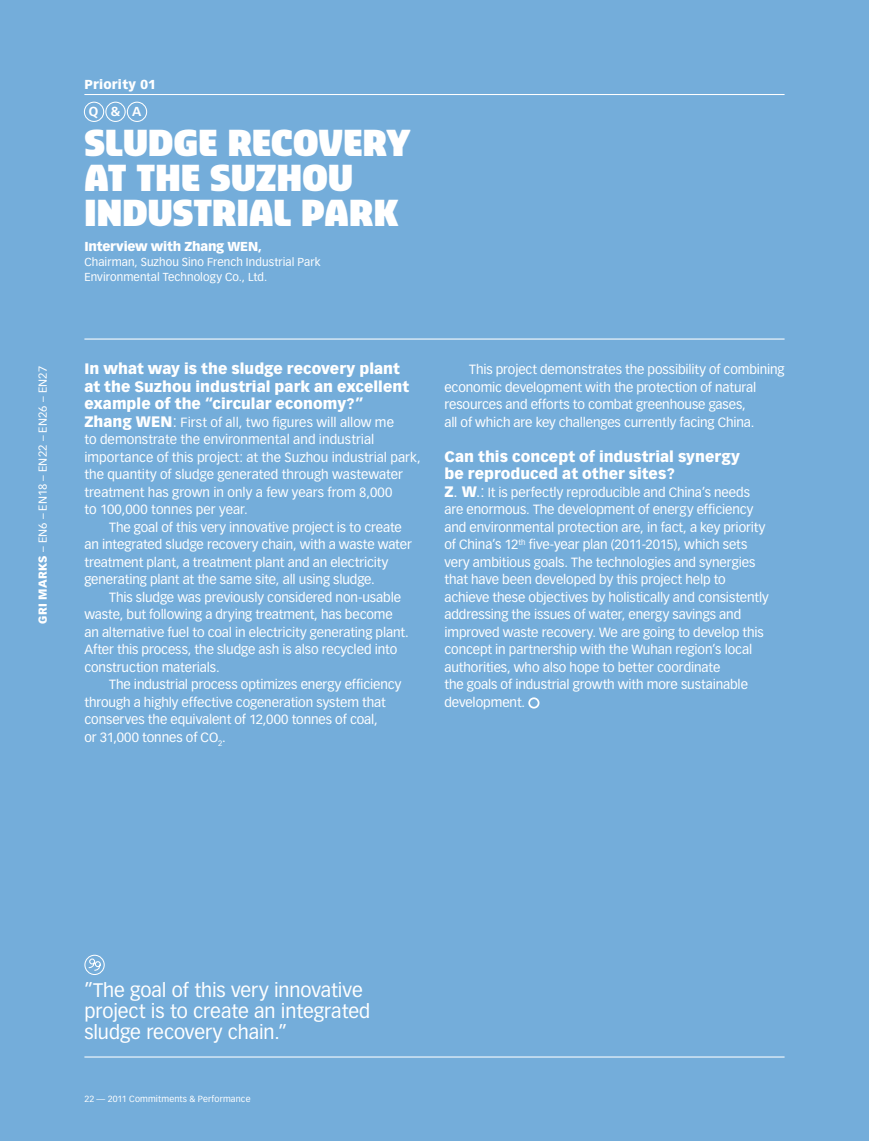
<style>
.page{position:relative;width:869px;height:1141px;background:#fff}
.page>*{position:absolute;margin:0;border:0;box-sizing:border-box;transform-origin:0 0}
.t1{font:900 35px/35px "Sansa Con Pro";letter-spacing:.005em;color:#fff}
.t2{font:19.25px/21px "Vectora LH";color:#fff}
.t3{font:900 14.88px/17.5px "Vectora LH";color:#fff}
.t4{font:13.12px/17.5px "Vectora LH";letter-spacing:-.005em;color:#fff}
.t5{font:900 12.78px "Vectora LH";letter-spacing:-.01em;color:#fff}
.t6{font:900 12.78px "Vectora LH";letter-spacing:.025em;color:#fff}
.t7{font:700 12.78px "Vectora LH";color:#fff}
.t8{font:11.38px/14.9px "Vectora LH";letter-spacing:.005em;color:#fff}
.t9{font:11.38px "Vectora LT";letter-spacing:.005em;color:#fff}
.t10{font:8.75px "Vectora LH";letter-spacing:.015em;color:#fff}
.s1{font-weight:900}
.s2{font-weight:900;font-size:14.88px}
.s3{font-size:14.88px}
</style>
<div class="page">
<div style="left:0;top:0;width:868px;height:1141px;background:#74adda"></div>
<div style="left:528px;top:697px;width:11px;height:12px;border:2px solid #fff;border-radius:50%"></div>
<hr style="left:84px;top:1056px;width:700px;height:1px;background:#fff">
<svg style="left:83px;top:101px;width:65px;height:21px"></svg>
<svg style="left:84px;top:954px;width:21px;height:21px"></svg>
<hr style="left:84px;top:94px;width:700px;height:1px;background:#fff">
<hr style="left:84px;top:339px;width:700px;height:1px;background:#fff">
<p class="t9" style="left:38px;top:623px;width:259px;rotate:-90deg"><span class="s1">GRI MARKS</span> – EN6 – EN18 – EN22 – EN26 – EN27</p>
<p class="t6" style="left:84px;top:79px;width:73px">Priority 01</p>
<p class="t7" style="left:89px;top:106px;width:54px">Q&amp;A</p>
<p class="t1" style="left:84px;top:128px;width:327px">SLUDGE RECOVERY<br>AT THE SUZHOU<br>INDUSTRIAL PARK</p>
<p class="t5" style="left:84px;top:241px;width:179px">Interview with Zhang WEN,</p>
<p class="t8" style="left:84px;top:255px;width:237px">Chairman, Suzhou Sino French Industrial Park<br>Environmental Technology Co., Ltd.</p>
<p class="t3" style="left:84px;top:361px;width:326px">In what way is the sludge recovery plant at the Suzhou industrial park an excellent example of the “circular economy?”</p>
<p class="t4" style="left:84px;top:414px;width:311px"><span class="s2">Zhang WEN</span><span class="s3">:</span> First of all, two figures will allow me</p>
<p class="t4" style="left:84px;top:432px;width:291px">to demonstrate the environmental and industrial</p>
<p class="t4" style="left:84px;top:449px;width:338px">importance of this project: at the Suzhou industrial park,</p>
<p class="t4" style="left:84px;top:467px;width:320px">the quantity of sludge generated through wastewater</p>
<p class="t4" style="left:84px;top:484px;width:309px">treatment has grown in only a few years from 8,000</p>
<p class="t4" style="left:84px;top:502px;width:165px">to 100,000 tonnes per year.</p>
<p class="t4" style="left:109px;top:519px;width:294px">The goal of this very innovative project is to create</p>
<p class="t4" style="left:84px;top:537px;width:329px">an integrated sludge recovery chain, with a waste water</p>
<p class="t4" style="left:84px;top:554px;width:305px">treatment plant, a treatment plant and an electricity</p>
<p class="t4" style="left:84px;top:572px;width:292px">generating plant at the same site, all using sludge.</p>
<p class="t4" style="left:109px;top:589px;width:293px">This sludge was previously considered non-usable</p>
<p class="t4" style="left:84px;top:607px;width:310px">waste, but following a drying treatment, has become</p>
<p class="t4" style="left:84px;top:624px;width:325px">an alternative fuel to coal in electricity generating plant.</p>
<p class="t4" style="left:84px;top:642px;width:314px">After this process, the sludge ash is also recycled into</p>
<p class="t4" style="left:84px;top:659px;width:137px">construction materials.</p>
<p class="t4" style="left:109px;top:677px;width:293px">The industrial process optimizes energy efficiency</p>
<p class="t4" style="left:84px;top:694px;width:303px">through a highly effective cogeneration system that</p>
<p class="t4" style="left:84px;top:712px;width:295px">conserves the equivalent of 12,000 tonnes of coal,</p>
<p class="t4" style="left:84px;top:729px;width:143px">or 31,000 tonnes of CO<sub>2</sub>.</p>
<p class="t4" style="left:444px;top:362px;width:341px;text-indent:25px">This project demonstrates the possibility of combining economic development with the protection of natural resources and efforts to combat greenhouse gases,<br>all of which are key challenges currently facing China.</p>
<p class="t3" style="left:444px;top:449px;width:297px">Can this concept of industrial synergy be reproduced at other sites?</p>
<p class="t4" style="left:444px;top:484px;width:326px"><span class="s2">Z</span><span class="s3">.</span> <span class="s2">W</span><span class="s3">.:</span> It is perfectly reproducible and China’s needs are enormous. The development of energy efficiency and environmental protection are, in fact, a key priority of China’s 12<sup>th</sup> five-year plan (2011-2015), which sets very ambitious goals. The technologies and synergies that have been developed by this project help to achieve these objectives by holistically and consistently addressing the issues of water, energy savings and improved waste recovery. We are going to develop this concept in partnership with the Wuhan region’s local authorities, who also hope to better coordinate<br>the goals of industrial growth with more sustainable development.</p>
<p class="t2" style="left:84px;top:981px;width:287px">”The goal of this very innovative project is to create an integrated sludge recovery chain.”</p>
<p class="t10" style="left:84px;top:1095px;width:167px">22 — 2011 Commitments &amp; Performance</p>
</div>
